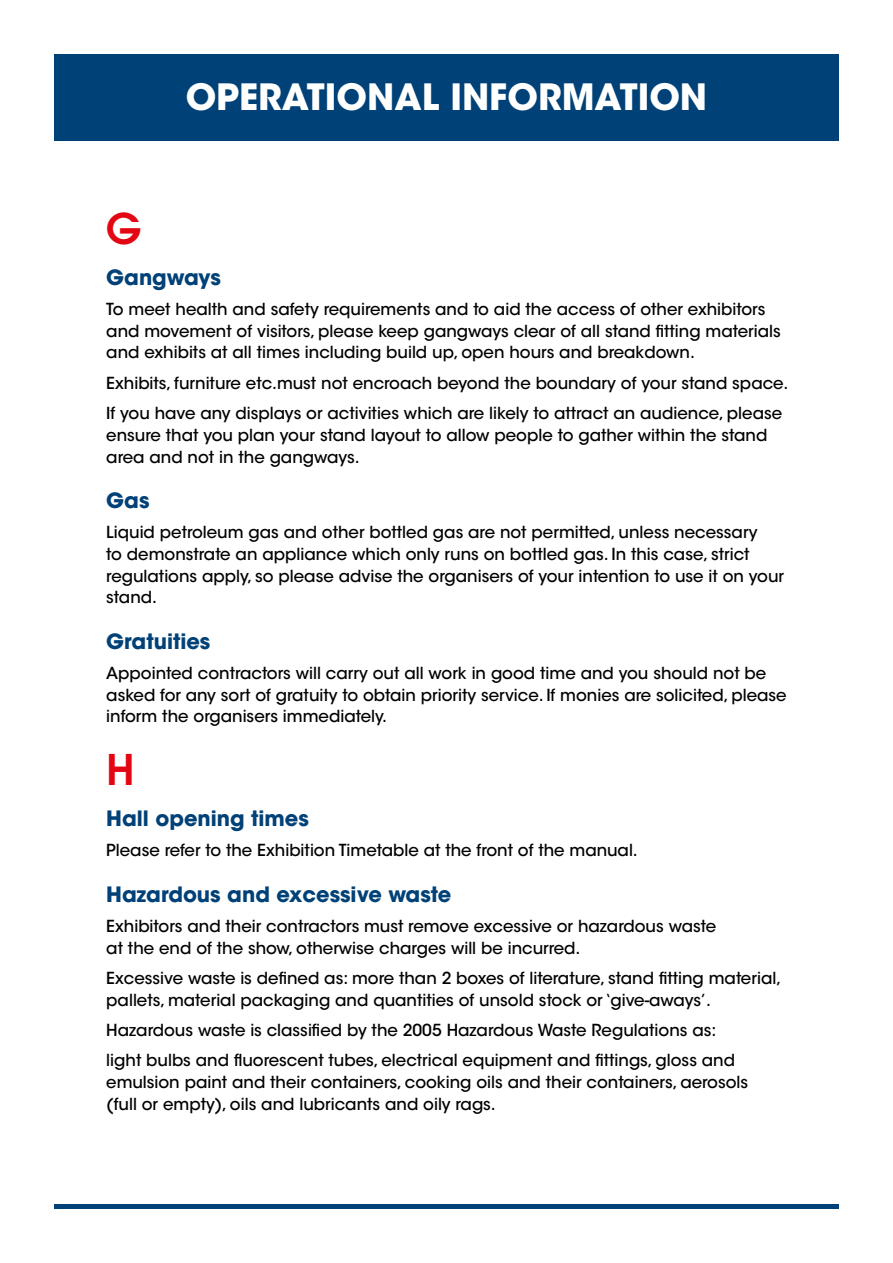
<style>
.page{position:relative;width:893px;height:1263px;background:#fff}
.page>*{position:absolute;margin:0;border:0;box-sizing:border-box;transform-origin:0 0}
.t1{font:600 42px "ITC Avant Garde Std";color:#e30613}
.t2{font:700 36px "ITC Avant Garde Std";color:#fff}
.t3{font:700 21px "ITC Avant Garde Std";color:#004177}
.t4{font:500 16.5px/21.8px "ITC Avant Garde Std";color:#000}
</style>
<div class="page">
<hr style="left:54px;top:1205px;width:785px;height:4px;background:#004177">
<div style="left:54px;top:54px;width:785px;height:86px;background:#004177"></div>
<h2 class="t2" style="left:186px;top:74px;width:523px">OPERATIONAL INFORMATION</h2>
<h1 class="t1" style="left:106px;top:201px;width:37px">G</h1>
<p class="t3" style="left:106px;top:263px;width:116px">Gangways</p>
<p class="t4" style="left:106px;top:298px;width:676px">To meet health and safety requirements and to aid the access of other exhibitors and movement of visitors, please keep gangways clear of all stand fitting materials and exhibits at all times including build up, open hours and breakdown.</p>
<p class="t4" style="left:106px;top:368px;width:684px;line-height:30.3px">Exhibits, furniture etc.must not encroach beyond the boundary of your stand space.<br>If you have any displays or activities which are likely to attract an audience, please</p>
<p class="t4" style="left:106px;top:424px;width:663px">ensure that you plan your stand layout to allow people to gather within the stand area and not in the gangways.</p>
<p class="t3" style="left:106px;top:486px;width:45px">Gas</p>
<p class="t4" style="left:106px;top:521px;width:679px">Liquid petroleum gas and other bottled gas are not permitted, unless necessary<br>to demonstrate an appliance which only runs on bottled gas. In this case, strict regulations apply, so please advise the organisers of your intention to use it on your stand.</p>
<p class="t3" style="left:106px;top:627px;width:106px">Gratuities</p>
<p class="t4" style="left:106px;top:662px;width:682px">Appointed contractors will carry out all work in good time and you should not be asked for any sort of gratuity to obtain priority service. If monies are solicited, please inform the organisers immediately.</p>
<h1 class="t1" style="left:106px;top:742px;width:30px">H</h1>
<p class="t3" style="left:106px;top:805px;width:204px">Hall opening times</p>
<p class="t4" style="left:106px;top:839px;width:533px">Please refer to the Exhibition Timetable at the front of the manual.</p>
<p class="t3" style="left:106px;top:880px;width:347px">Hazardous and excessive waste</p>
<p class="t4" style="left:106px;top:915px;width:611px">Exhibitors and their contractors must remove excessive or hazardous waste at the end of the show, otherwise charges will be incurred.</p>
<p class="t4" style="left:106px;top:967px;width:676px">Excessive waste is defined as: more than 2 boxes of literature, stand fitting material, pallets, material packaging and quantities of unsold stock or ‘give-aways’.</p>
<p class="t4" style="left:106px;top:1015px;width:630px;line-height:30.3px">Hazardous waste is classified by the 2005 Hazardous Waste Regulations as: light bulbs and fluorescent tubes, electrical equipment and fittings, gloss and</p>
<p class="t4" style="left:106px;top:1071px;width:643px">emulsion paint and their containers, cooking oils and their containers, aerosols (full or empty), oils and lubricants and oily rags.</p>
</div>
